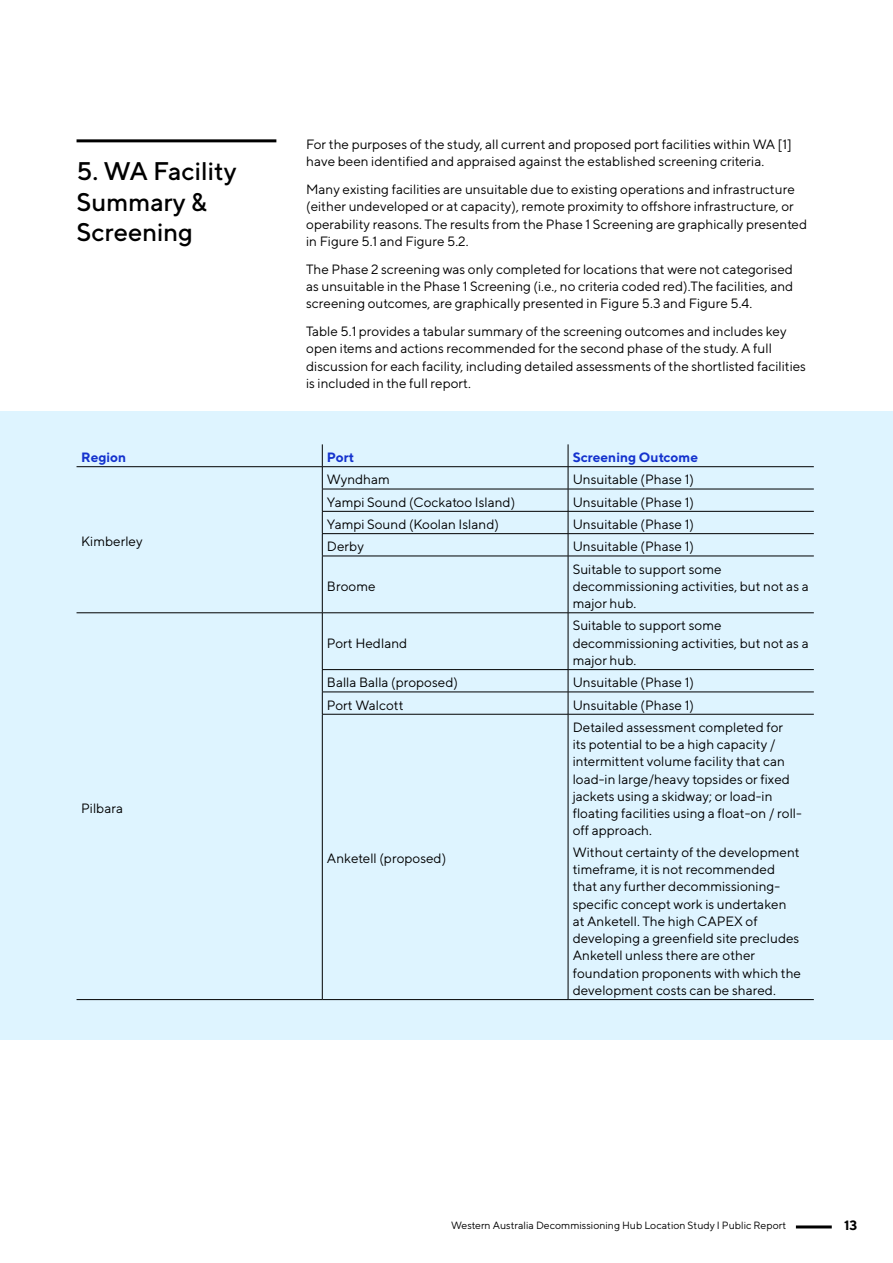
<style>
.page{position:relative;width:893px;height:1263px;background:#fff}
.page>*{position:absolute;margin:0;border:0;box-sizing:border-box;transform-origin:0 0}
.t1{font:500 25.5px/30.6px "TT Norms";color:#000}
.t2{font:13.5px/17.2px "TT Norms";color:#000}
.t3{font:700 13.5px "TT Norms";color:#1432ce}
.t4{font:700 13.5px "TT Norms";color:#000}
.t5{font:10.5px "TT Norms";color:#000}
</style>
<div class="page">
<hr style="left:796px;top:1225px;width:36px;height:3px;background:#000">
<div style="left:0;top:412px;width:893px;height:628px;background:#def4ff"></div>
<hr style="left:77px;top:139px;width:199px;height:3px;background:#000">
<hr style="left:77px;top:466px;width:245px;height:1px;background:#000">
<hr style="left:322px;top:466px;width:246px;height:1px;background:#000">
<hr style="left:568px;top:466px;width:246px;height:1px;background:#000">
<hr style="left:322px;top:489px;width:246px;height:1px;background:#000">
<hr style="left:568px;top:489px;width:246px;height:1px;background:#000">
<hr style="left:322px;top:511px;width:246px;height:1px;background:#000">
<hr style="left:568px;top:511px;width:246px;height:1px;background:#000">
<hr style="left:322px;top:533px;width:246px;height:1px;background:#000">
<svg style="left:322px;top:444px;width:1px;height:112px"></svg>
<hr style="left:568px;top:533px;width:246px;height:1px;background:#000">
<svg style="left:568px;top:444px;width:1px;height:112px"></svg>
<hr style="left:322px;top:556px;width:246px;height:1px;background:#000">
<hr style="left:322px;top:556px;width:1px;height:56px;background:#000">
<hr style="left:568px;top:556px;width:246px;height:1px;background:#000">
<hr style="left:568px;top:556px;width:1px;height:56px;background:#000">
<hr style="left:77px;top:612px;width:245px;height:1px;background:#000">
<hr style="left:322px;top:612px;width:246px;height:1px;background:#000">
<hr style="left:322px;top:613px;width:1px;height:56px;background:#000">
<hr style="left:568px;top:612px;width:246px;height:1px;background:#000">
<hr style="left:568px;top:613px;width:1px;height:56px;background:#000">
<hr style="left:322px;top:669px;width:246px;height:1px;background:#000">
<hr style="left:568px;top:669px;width:246px;height:1px;background:#000">
<hr style="left:322px;top:692px;width:246px;height:1px;background:#000">
<svg style="left:322px;top:670px;width:1px;height:44px"></svg>
<hr style="left:568px;top:692px;width:246px;height:1px;background:#000">
<svg style="left:568px;top:670px;width:1px;height:44px"></svg>
<hr style="left:322px;top:714px;width:246px;height:1px;background:#000">
<hr style="left:322px;top:714px;width:1px;height:285px;background:#000">
<hr style="left:568px;top:714px;width:246px;height:1px;background:#000">
<hr style="left:568px;top:714px;width:1px;height:285px;background:#000">
<hr style="left:77px;top:999px;width:245px;height:1px;background:#000">
<hr style="left:322px;top:999px;width:246px;height:1px;background:#000">
<hr style="left:568px;top:999px;width:246px;height:1px;background:#000">
<h1 class="t1" style="left:77px;top:155px;width:162px">5. WA Facility<br>Summary &amp;<br>Screening</h1>
<p class="t2" style="left:306px;top:135px;width:487px">For the purposes of the study, all current and proposed port facilities within WA [1] have been identified and appraised against the established screening criteria.</p>
<p class="t2" style="left:306px;top:180px;width:502px">Many existing facilities are unsuitable due to existing operations and infrastructure (either undeveloped or at capacity), remote proximity to offshore infrastructure, or operability reasons. The results from the Phase 1 Screening are graphically presented in Figure 5.1 and Figure 5.2.</p>
<p class="t2" style="left:306px;top:260px;width:489px;text-align:justify">The Phase 2 screening was only completed for locations that were not categorised as unsuitable in the Phase 1 Screening (i.e., no criteria coded red).The facilities, and screening outcomes, are graphically presented in Figure 5.3 and Figure 5.4.</p>
<p class="t2" style="left:306px;top:323px;width:501px">Table 5.1 provides a tabular summary of the screening outcomes and includes key open items and actions recommended for the second phase of the study. A full discussion for each facility, including detailed assessments of the shortlisted facilities is included in the full report.</p>
<p class="t3" style="left:81px;top:449px;width:47px">Region</p>
<p class="t3" style="left:327px;top:449px;width:29px">Port</p>
<p class="t3" style="left:573px;top:449px;width:127px">Screening Outcome</p>
<p class="t2" style="left:81px;top:532px;width:63px">Kimberley</p>
<p class="t2" style="left:81px;top:799px;width:43px">Pilbara</p>
<p class="t2" style="left:327px;top:471px;width:64px">Wyndham</p>
<p class="t2" style="left:573px;top:471px;width:123px">Unsuitable (Phase 1)</p>
<p class="t2" style="left:327px;top:493px;width:190px">Yampi Sound (Cockatoo Island)</p>
<p class="t2" style="left:573px;top:493px;width:123px">Unsuitable (Phase 1)</p>
<p class="t2" style="left:327px;top:515px;width:174px">Yampi Sound (Koolan Island)</p>
<p class="t2" style="left:573px;top:515px;width:123px">Unsuitable (Phase 1)</p>
<p class="t2" style="left:327px;top:538px;width:38px">Derby</p>
<p class="t2" style="left:573px;top:538px;width:123px">Unsuitable (Phase 1)</p>
<p class="t2" style="left:327px;top:577px;width:50px">Broome</p>
<p class="t2" style="left:573px;top:560px;width:237px">Suitable to support some decommissioning activities, but not as a major hub.</p>
<p class="t2" style="left:327px;top:634px;width:82px">Port Hedland</p>
<p class="t2" style="left:573px;top:617px;width:237px">Suitable to support some decommissioning activities, but not as a major hub.</p>
<p class="t2" style="left:327px;top:674px;width:133px">Balla Balla (proposed)</p>
<p class="t2" style="left:573px;top:674px;width:123px">Unsuitable (Phase 1)</p>
<p class="t2" style="left:327px;top:696px;width:78px">Port Walcott</p>
<p class="t2" style="left:573px;top:696px;width:123px">Unsuitable (Phase 1)</p>
<p class="t2" style="left:327px;top:850px;width:121px">Anketell (proposed)</p>
<p class="t2" style="left:573px;top:718px;width:231px">Detailed assessment completed for<br>its potential to be a high capacity / intermittent volume facility that can load-in large/heavy topsides or fixed jackets using a skidway; or load-in floating facilities using a float-on / roll&shy;off approach.</p>
<p class="t2" style="left:573px;top:843px;width:230px">Without certainty of the development timeframe, it is not recommended that any further decommissioning&shy;specific concept work is undertaken at Anketell. The high CAPEX of developing a greenfield site precludes Anketell unless there are other foundation proponents with which the development costs can be shared.</p>
<p class="t5" style="left:451px;top:1219px;width:337px">Western Australia Decommissioning Hub Location Study I Public Report</p>
<p class="t4" style="left:844px;top:1217px;width:15px">13</p>
</div>
